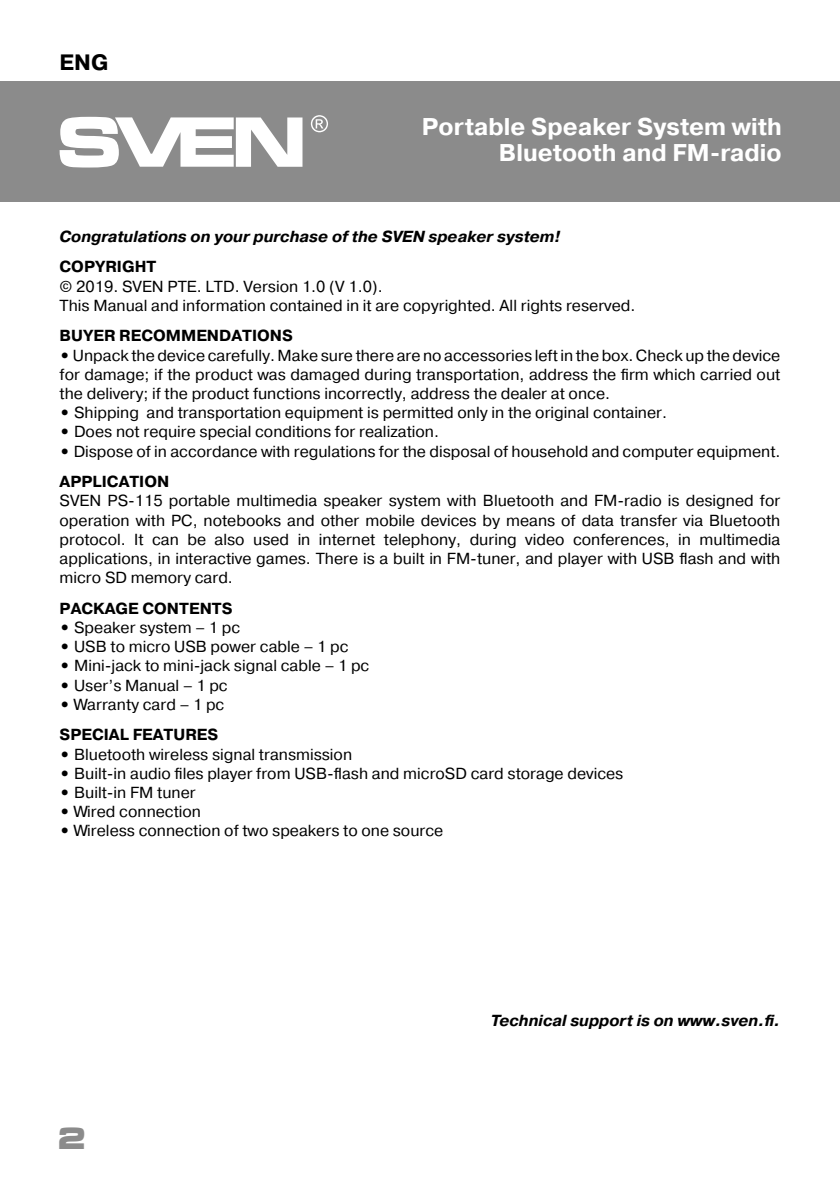
<style>
.page{position:relative;width:840px;height:1191px;background:#fff}
.page>*{position:absolute;margin:0;border:0;box-sizing:border-box;transform-origin:0 0}
.t1{font:700 30px "Micra";color:#8b8b8b}
.t2{font:700 24.2px/26px "Pragmatica";color:#fff;text-align:right}
.t3{font:700 22.2px "Pragmatica";color:#000}
.t4{font:16px/19.2px "Pragmatica";color:#000}
.t5{font:italic 700 16px "Pragmatica";color:#000}
.t6{font:700 16px/30.6px "Pragmatica";color:#000}
.s1{font-weight:700}
.s2{font-weight:400}
</style>
<div class="page">
<div style="left:0;top:81px;width:839px;height:121px;background:#8b8b8b"></div>
<svg style="left:60px;top:117px;width:242px;height:50px"></svg>
<svg style="left:311px;top:115px;width:17px;height:17px"></svg>
<h3 class="t3" style="left:60px;top:47px;width:50px">ENG</h3>
<h2 class="t2" style="left:421px;top:114px;width:361px">Portable Speaker System with<br>Bluetooth and FM-radio</h2>
<p class="t5" style="left:60px;top:226px;width:502px">Congratulations on your purchase of the SVEN speaker system!</p>
<p class="t6" style="left:60px;top:252px;width:98px">COPYRIGHT</p>
<p class="t4" style="left:60px;top:277px;width:577px">© 2019. SVEN PTE. LTD. Version 1.0 (V 1.0).<br>This Manual and information contained in it are copyrighted. All rights reserved.</p>
<p class="t6" style="left:60px;top:321px;width:235px">BUYER RECOMMENDATIONS</p>
<p class="t4" style="left:60px;top:346px;width:722px;text-align:justify"><span class="s1">•</span> Unpack the device carefully. Make sure there are no accessories left in the box. Check up the device for damage; if the product was damaged during transportation, address the firm which carried out the delivery; if the product functions incorrectly, address the dealer at once.</p>
<p class="t4" style="left:60px;top:403px;width:608px"><span class="s1">•</span> Shipping and transportation equipment is permitted only in the original container.</p>
<p class="t4" style="left:60px;top:422px;width:381px"><span class="s1">•</span> Does not require special conditions for realization.</p>
<p class="t4" style="left:60px;top:436px;width:722px;line-height:30.6px"><span class="s1">•</span> Dispose of in accordance with regulations for the disposal of household and computer equipment.<br><span class="s1">APPLICATION</span></p>
<p class="t4" style="left:60px;top:491px;width:722px;text-align:justify">SVEN PS-115 portable multimedia speaker system with Bluetooth and FM-radio is designed for operation with PC, notebooks and other mobile devices by means of data transfer via Bluetooth protocol. It can be also used in internet telephony, during video conferences, in multimedia applications, in interactive games. There is a built in FM-tuner, and player with USB flash and with micro SD memory card.</p>
<p class="t6" style="left:60px;top:593px;width:174px">PACKAGE CONTENTS</p>
<p class="t4" style="left:60px;top:618px;width:182px"><span class="s1">•</span> Speaker system – 1 pc</p>
<p class="t4" style="left:60px;top:637px;width:290px"><span class="s1">•</span> USB to micro USB power cable – 1 pc</p>
<p class="t4" style="left:60px;top:656px;width:311px"><span class="s1">•</span> Mini-jack to mini-jack signal cable – 1 pc</p>
<p class="t4" style="left:60px;top:676px;width:169px"><span class="s1">•</span> User’s Manual – 1 pc</p>
<p class="t6" style="left:60px;top:689px;width:166px">• <span class="s2">Warranty card – 1 pc<br></span>SPECIAL FEATURES</p>
<p class="t4" style="left:60px;top:745px;width:294px"><span class="s1">•</span> Bluetooth wireless signal transmission</p>
<p class="t4" style="left:60px;top:764px;width:565px"><span class="s1">•</span> Built-in audio files player from USB-flash and microSD card storage devices</p>
<p class="t4" style="left:60px;top:783px;width:138px"><span class="s1">•</span> Built-in FM tuner</p>
<p class="t4" style="left:60px;top:802px;width:143px"><span class="s1">•</span> Wired connection</p>
<p class="t4" style="left:60px;top:821px;width:385px"><span class="s1">•</span> Wireless connection of two speakers to one source</p>
<h1 class="t1" style="left:57px;top:1122px;width:32px">2</h1>
<p class="t5" style="left:490px;top:1011px;width:291px">Technical support is on www.sven.fi.</p>
</div>
